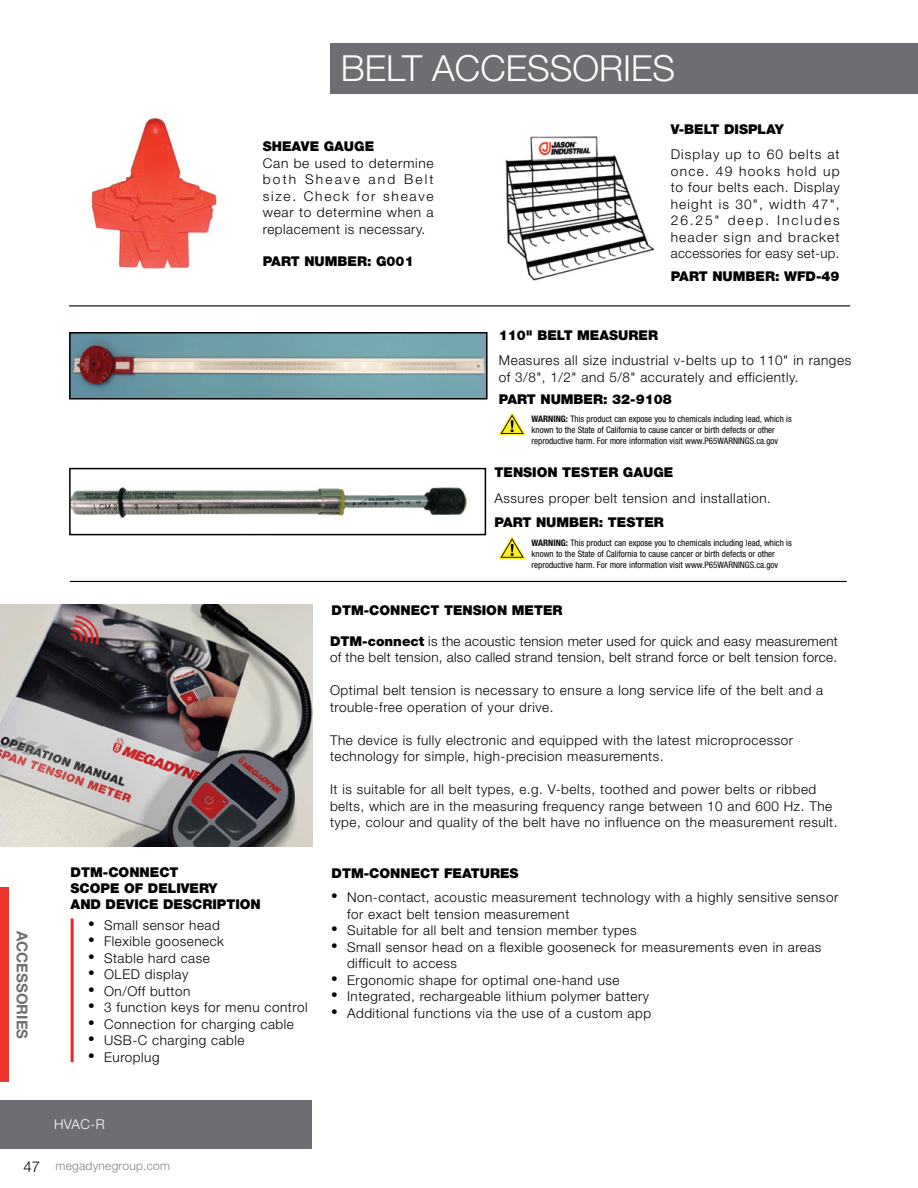
<style>
.page{position:relative;width:918px;height:1188px;background:#fff}
.page>*{position:absolute;margin:0;border:0;box-sizing:border-box;transform-origin:0 0}
.t1{font:300 36px "Helvetica Neue LT Std";color:#fff}
.t2{font:700 15px "Helvetica Neue LT Std";color:#6d6e71}
.t3{font:300 13.5px/16.5px "Helvetica Neue LT Std";letter-spacing:.04em;color:#000}
.t4{font:900 13.5px/16.2px "Helvetica Neue LT Std";color:#000}
.t5{font:300 13.5px/16.5px "Helvetica Neue LT Std";letter-spacing:.02em;color:#000}
.t6{font:300 13.5px "Helvetica Neue LT Std";color:#fff}
.t7{font:300 12px "Helvetica Neue LT Std";letter-spacing:.02em;color:#808285}
.t8{font:condensed 9px/10.8px "Helvetica Neue LT Pro";color:#000}
.s1{font-weight:700}
.s2{font-weight:900}
.s3{font-family:"Gotham";font-weight:400;font-size:18px}
.s4{font-size:15px;color:#000}
</style>
<div class="page">
<div style="left:330px;top:44px;width:588px;height:50px;background:#6d6e71"></div>
<div style="left:0;top:1100px;width:312px;height:48px;background:#6d6e71"></div>
<div style="left:0;top:888px;width:9px;height:194px;background:#ee352e"></div>
<img style="left:91px;top:117px;width:126px;height:152px">
<img style="left:0;top:605px;width:312px;height:242px">
<hr style="left:69px;top:305px;width:781px;height:1px;background:#000">
<hr style="left:70px;top:581px;width:777px;height:1px;background:#000">
<img style="left:72px;top:335px;width:413px;height:62px">
<div style="left:69px;top:332px;width:419px;height:68px;border:2px solid #000"></div>
<svg style="left:499px;top:413px;width:27px;height:22px"></svg>
<img style="left:72px;top:487px;width:395px;height:31px">
<div style="left:69px;top:468px;width:417px;height:67px;border:2px solid #000"></div>
<svg style="left:499px;top:536px;width:27px;height:23px"></svg>
<hr style="left:71px;top:918px;width:3px;height:144px;background:#ed2024">
<img style="left:505px;top:136px;width:149px;height:145px">
<h1 class="t1" style="left:341px;top:46px;width:336px">BELT ACCESSORIES</h1>
<p class="t4" style="left:263px;top:138px;width:113px">SHEAVE GAUGE</p>
<p class="t3" style="left:263px;top:155px;width:172px;text-align:justify">Can be used to determine both Sheave and Belt size. Check for sheave wear to determine when a replacement is necessary.</p>
<p class="t4" style="left:263px;top:253px;width:152px">PART NUMBER: G001</p>
<p class="t4" style="left:671px;top:121px;width:115px">V-BELT DISPLAY</p>
<p class="t3" style="left:671px;top:146px;width:170px;text-align:justify">Display up to 60 belts at once. 49 hooks hold up to four belts each. Display height is 30", width 47", 26.25" deep. Includes header sign and bracket accessories for easy set-up.</p>
<p class="t4" style="left:671px;top:268px;width:170px">PART NUMBER: WFD-49</p>
<p class="t4" style="left:499px;top:327px;width:161px">110" BELT MEASURER</p>
<p class="t3" style="left:499px;top:352px;width:354px">Measures all size industrial v-belts up to 110" in ranges of 3/8", 1/2" and 5/8" accurately and efficiently.</p>
<p class="t4" style="left:499px;top:391px;width:174px">PART NUMBER: 32-9108</p>
<p class="t8" style="left:532px;top:414px;width:262px"><span class="s1">WARNING:</span> This product can expose you to chemicals including lead, which is known to the State of California to cause cancer or birth defects or other reproductive harm. For more information visit www.P65WARNINGS.ca.gov</p>
<p class="t4" style="left:495px;top:464px;width:180px">TENSION TESTER GAUGE</p>
<p class="t3" style="left:495px;top:490px;width:278px">Assures proper belt tension and installation.</p>
<p class="t4" style="left:495px;top:514px;width:171px">PART NUMBER: TESTER</p>
<p class="t8" style="left:532px;top:537px;width:262px"><span class="s1">WARNING:</span> This product can expose you to chemicals including lead, which is known to the State of California to cause cancer or birth defects or other reproductive harm. For more information visit www.P65WARNINGS.ca.gov</p>
<p class="t4" style="left:331px;top:602px;width:233px">DTM-CONNECT TENSION METER</p>
<p class="t2" style="left:32px;top:931px;width:110px;rotate:90deg">ACCESSORIES</p>
<p class="t5" style="left:330px;top:632px;width:509px"><span class="s2">DTM-connect</span> is the acoustic tension meter used for quick and easy measurement of the belt tension, also called strand tension, belt strand force or belt tension force.</p>
<p class="t3" style="left:330px;top:682px;width:495px">Optimal belt tension is necessary to ensure a long service life of the belt and a trouble-free operation of your drive.</p>
<p class="t3" style="left:330px;top:731px;width:465px">The device is fully electronic and equipped with the latest microprocessor technology for simple, high-precision measurements.</p>
<p class="t3" style="left:330px;top:781px;width:509px">It is suitable for all belt types, e.g. V-belts, toothed and power belts or ribbed belts, which are in the measuring frequency range between 10 and 600 Hz. The type, colour and quality of the belt have no influence on the measurement result.</p>
<p class="t4" style="left:71px;top:864px;width:110px">DTM-CONNECT</p>
<p class="t4" style="left:331px;top:865px;width:189px">DTM-CONNECT FEATURES</p>
<p class="t4" style="left:71px;top:880px;width:192px">SCOPE OF DELIVERY<br>AND DEVICE DESCRIPTION</p>
<p class="t3" style="left:347px;top:889px;width:493px;text-indent:-17px"><span class="s3">•</span> Non-contact, acoustic measurement technology with a highly sensitive sensor for exact belt tension measurement</p>
<p class="t3" style="left:330px;top:922px;width:308px"><span class="s3">•</span> Suitable for all belt and tension member types</p>
<p class="t3" style="left:347px;top:939px;width:476px;text-indent:-17px"><span class="s3">•</span> Small sensor head on a flexible gooseneck for measurements even in areas difficult to access</p>
<p class="t3" style="left:330px;top:972px;width:291px"><span class="s3">•</span> Ergonomic shape for optimal one-hand use</p>
<p class="t3" style="left:330px;top:988px;width:321px"><span class="s3">•</span> Integrated, rechargeable lithium polymer battery</p>
<p class="t3" style="left:330px;top:1005px;width:323px"><span class="s3">•</span> Additional functions via the use of a custom app</p>
<p class="t3" style="left:87px;top:916px;width:134px"><span class="s3">•</span> Small sensor head</p>
<p class="t3" style="left:87px;top:933px;width:138px"><span class="s3">•</span> Flexible gooseneck</p>
<p class="t3" style="left:87px;top:949px;width:124px"><span class="s3">•</span> Stable hard case</p>
<p class="t3" style="left:87px;top:966px;width:103px"><span class="s3">•</span> OLED display</p>
<p class="t3" style="left:87px;top:982px;width:105px"><span class="s3">•</span> On/Off button</p>
<p class="t3" style="left:87px;top:999px;width:222px"><span class="s3">•</span> 3 function keys for menu control</p>
<p class="t3" style="left:87px;top:1015px;width:208px"><span class="s3">•</span> Connection for charging cable</p>
<p class="t3" style="left:87px;top:1032px;width:159px"><span class="s3">•</span> USB-C charging cable</p>
<p class="t3" style="left:87px;top:1048px;width:74px"><span class="s3">•</span> Europlug</p>
<p class="t6" style="left:54px;top:1116px;width:52px">HVAC-R</p>
<p class="t7" style="left:23px;top:1159px;width:148px"><span class="s4">47</span> megadynegroup.com</p>
</div>
